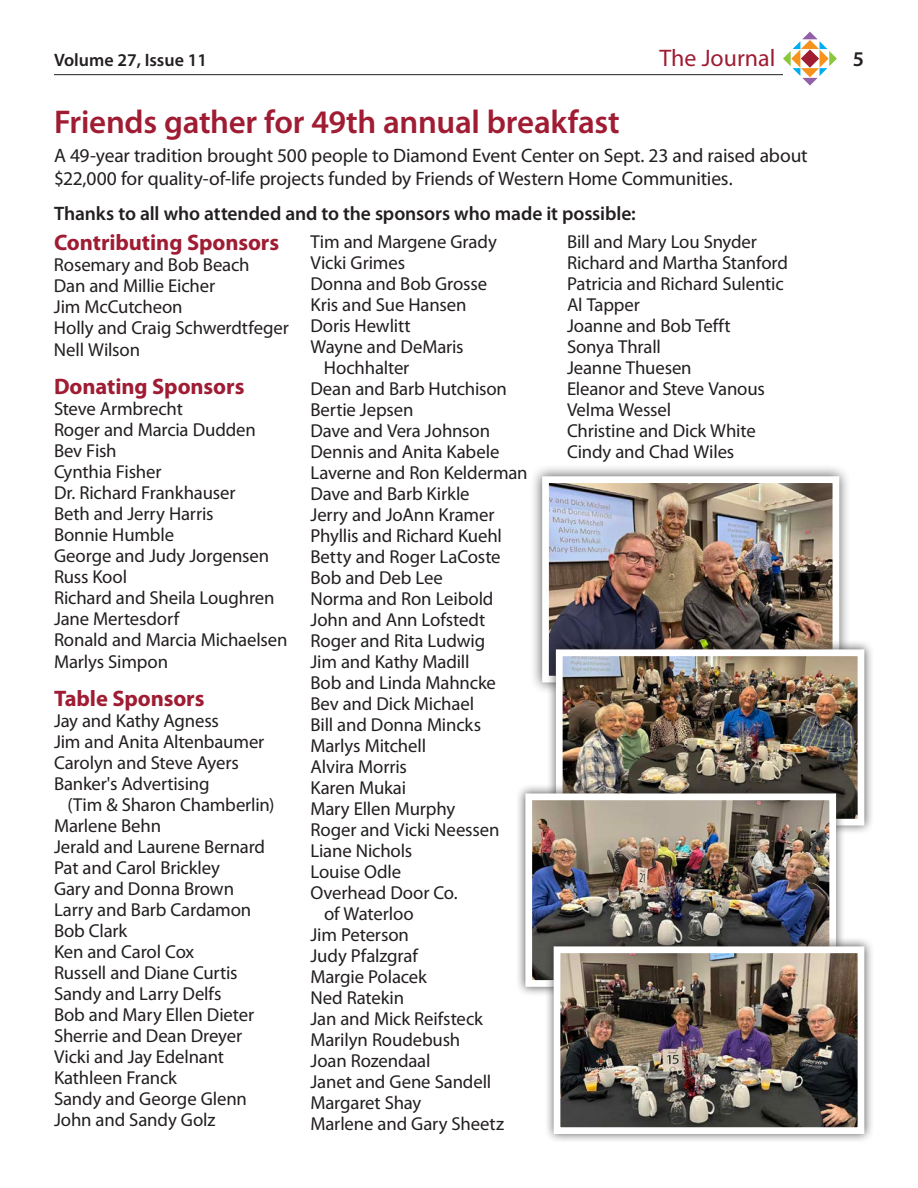
<style>
.page{position:relative;width:918px;height:1188px;background:#fff}
.page>*{position:absolute;margin:0;border:0;box-sizing:border-box;transform-origin:0 0}
.t1{font:600 33px "Myriad Pro";letter-spacing:-.01em;color:#9f1c33}
.t2{font:24px "Myriad Pro";color:#9f1c33}
.t3{font:700 22.5px "Myriad Pro";letter-spacing:-.005em;color:#9f1c33}
.t4{font:600 21px "Myriad Pro";color:#231f20}
.t5{font:19.5px/22.5px "Myriad Pro";letter-spacing:-.01em;color:#231f20}
.t6{font:600 19.5px "Myriad Pro";letter-spacing:-.005em;color:#231f20}
.t7{font:18.75px/21px "Myriad Pro";letter-spacing:-.005em;color:#231f20}
.t8{font:600 18px "Myriad Pro";color:#231f20}
</style>
<div class="page">
<svg style="left:783px;top:32px;width:54px;height:54px"></svg>
<hr style="left:54px;top:74px;width:729px;height:1px;background:#231f20">
<div style="left:530px;top:464px;width:321px;height:231px;background:#231f20;opacity:.75"></div>
<img style="left:550px;top:484px;width:281px;height:156px">
<div style="left:542px;top:476px;width:297px;height:207px;border:7px solid #fff"></div>
<div style="left:546px;top:640px;width:328px;height:195px;background:#231f20;opacity:.75"></div>
<img style="left:564px;top:657px;width:292px;height:161px">
<div style="left:556px;top:649px;width:308px;height:177px;border:7px solid #fff"></div>
<div style="left:516px;top:784px;width:329px;height:212px;background:#231f20;opacity:.75"></div>
<img style="left:533px;top:801px;width:295px;height:178px">
<div style="left:525px;top:793px;width:311px;height:194px;border:7px solid #fff"></div>
<div style="left:544px;top:937px;width:330px;height:206px;background:#231f20;opacity:.75"></div>
<img style="left:562px;top:954px;width:294px;height:172px">
<div style="left:554px;top:946px;width:310px;height:188px;border:7px solid #fff"></div>
<p class="t8" style="left:54px;top:49px;width:155px">Volume 27, Issue 11</p>
<p class="t2" style="left:660px;top:43px;width:117px">The Journal</p>
<p class="t4" style="left:853px;top:46px;width:13px">5</p>
<p class="t1" style="left:54px;top:101px;width:567px">Friends gather for 49th annual breakfast</p>
<p class="t5" style="left:54px;top:144px;width:755px">A 49-year tradition brought 500 people to Diamond Event Center on Sept. 23 and raised about $22,000 for quality-of-life projects funded by Friends of Western Home Communities.</p>
<p class="t6" style="left:54px;top:201px;width:583px">Thanks to all who attended and to the sponsors who made it possible:</p>
<p class="t3" style="left:54px;top:227px;width:227px">Contributing Sponsors</p>
<p class="t7" style="left:54px;top:254px;width:197px">Rosemary and Bob Beach</p>
<p class="t7" style="left:54px;top:275px;width:163px">Dan and Millie Eicher</p>
<p class="t7" style="left:54px;top:296px;width:130px">Jim McCutcheon</p>
<p class="t7" style="left:54px;top:317px;width:236px">Holly and Craig Schwerdtfeger</p>
<p class="t7" style="left:54px;top:339px;width:88px">Nell Wilson</p>
<p class="t3" style="left:54px;top:371px;width:192px">Donating Sponsors</p>
<p class="t7" style="left:54px;top:398px;width:130px">Steve Armbrecht</p>
<p class="t7" style="left:54px;top:419px;width:203px">Roger and Marcia Dudden</p>
<p class="t7" style="left:54px;top:440px;width:64px">Bev Fish</p>
<p class="t7" style="left:54px;top:461px;width:109px">Cynthia Fisher</p>
<p class="t7" style="left:54px;top:482px;width:183px">Dr. Richard Frankhauser</p>
<p class="t7" style="left:54px;top:503px;width:161px">Beth and Jerry Harris</p>
<p class="t7" style="left:54px;top:524px;width:122px">Bonnie Humble</p>
<p class="t7" style="left:54px;top:545px;width:217px">George and Judy Jorgensen</p>
<p class="t7" style="left:54px;top:566px;width:75px">Russ Kool</p>
<p class="t7" style="left:54px;top:587px;width:222px">Richard and Sheila Loughren</p>
<p class="t7" style="left:54px;top:608px;width:127px">Jane Mertesdorf</p>
<p class="t7" style="left:54px;top:629px;width:235px">Ronald and Marcia Michaelsen</p>
<p class="t7" style="left:54px;top:651px;width:116px">Marlys Simpon</p>
<p class="t3" style="left:54px;top:683px;width:152px">Table Sponsors</p>
<p class="t7" style="left:54px;top:710px;width:167px">Jay and Kathy Agness</p>
<p class="t7" style="left:54px;top:731px;width:212px">Jim and Anita Altenbaumer</p>
<p class="t7" style="left:54px;top:752px;width:186px">Carolyn and Steve Ayers</p>
<p class="t7" style="left:68px;top:773px;width:209px;text-indent:-14px">Banker's Advertising<br>(Tim &amp; Sharon Chamberlin)</p>
<p class="t7" style="left:54px;top:815px;width:109px">Marlene Behn</p>
<p class="t7" style="left:54px;top:836px;width:213px">Jerald and Laurene Bernard</p>
<p class="t7" style="left:54px;top:857px;width:167px">Pat and Carol Brickley</p>
<p class="t7" style="left:54px;top:878px;width:182px">Gary and Donna Brown</p>
<p class="t7" style="left:54px;top:899px;width:199px">Larry and Barb Cardamon</p>
<p class="t7" style="left:54px;top:920px;width:75px">Bob Clark</p>
<p class="t7" style="left:54px;top:941px;width:142px">Ken and Carol Cox</p>
<p class="t7" style="left:54px;top:962px;width:185px">Russell and Diane Curtis</p>
<p class="t7" style="left:54px;top:983px;width:169px">Sandy and Larry Delfs</p>
<p class="t7" style="left:54px;top:1004px;width:202px">Bob and Mary Ellen Dieter</p>
<p class="t7" style="left:54px;top:1025px;width:190px">Sherrie and Dean Dreyer</p>
<p class="t7" style="left:54px;top:1046px;width:172px">Vicki and Jay Edelnant</p>
<p class="t7" style="left:54px;top:1067px;width:125px">Kathleen Franck</p>
<p class="t7" style="left:54px;top:1088px;width:195px">Sandy and George Glenn</p>
<p class="t7" style="left:54px;top:1109px;width:163px">John and Sandy Golz</p>
<p class="t7" style="left:310px;top:231px;width:188px">Tim and Margene Grady</p>
<p class="t7" style="left:310px;top:252px;width:96px">Vicki Grimes</p>
<p class="t7" style="left:310px;top:273px;width:178px">Donna and Bob Grosse</p>
<p class="t7" style="left:310px;top:294px;width:157px">Kris and Sue Hansen</p>
<p class="t7" style="left:310px;top:315px;width:102px">Doris Hewlitt</p>
<p class="t7" style="left:324px;top:336px;width:141px;text-indent:-13px">Wayne and DeMaris<br>Hochhalter</p>
<p class="t7" style="left:310px;top:378px;width:198px">Dean and Barb Hutchison</p>
<p class="t7" style="left:310px;top:399px;width:105px">Bertie Jepsen</p>
<p class="t7" style="left:310px;top:420px;width:181px">Dave and Vera Johnson</p>
<p class="t7" style="left:310px;top:441px;width:190px">Dennis and Anita Kabele</p>
<p class="t7" style="left:310px;top:462px;width:219px">Laverne and Ron Kelderman</p>
<p class="t7" style="left:310px;top:483px;width:161px">Dave and Barb Kirkle</p>
<p class="t7" style="left:310px;top:504px;width:186px">Jerry and JoAnn Kramer</p>
<p class="t7" style="left:310px;top:525px;width:193px">Phyllis and Richard Kuehl</p>
<p class="t7" style="left:310px;top:546px;width:192px">Betty and Roger LaCoste</p>
<p class="t7" style="left:310px;top:567px;width:134px">Bob and Deb Lee</p>
<p class="t7" style="left:310px;top:588px;width:185px">Norma and Ron Leibold</p>
<p class="t7" style="left:310px;top:609px;width:176px">John and Ann Lofstedt</p>
<p class="t7" style="left:310px;top:630px;width:176px">Roger and Rita Ludwig</p>
<p class="t7" style="left:310px;top:651px;width:160px">Jim and Kathy Madill</p>
<p class="t7" style="left:310px;top:672px;width:187px">Bob and Linda Mahncke</p>
<p class="t7" style="left:310px;top:693px;width:165px">Bev and Dick Michael</p>
<p class="t7" style="left:310px;top:714px;width:172px">Bill and Donna Mincks</p>
<p class="t7" style="left:310px;top:735px;width:117px">Marlys Mitchell</p>
<p class="t7" style="left:310px;top:756px;width:98px">Alvira Morris</p>
<p class="t7" style="left:310px;top:777px;width:97px">Karen Mukai</p>
<p class="t7" style="left:310px;top:798px;width:146px">Mary Ellen Murphy</p>
<p class="t7" style="left:310px;top:819px;width:190px">Roger and Vicki Neessen</p>
<p class="t7" style="left:310px;top:840px;width:103px">Liane Nichols</p>
<p class="t7" style="left:310px;top:861px;width:92px">Louise Odle</p>
<p class="t7" style="left:324px;top:882px;width:135px;text-indent:-14px">Overhead Door Co. of Waterloo</p>
<p class="t7" style="left:310px;top:924px;width:100px">Jim Peterson</p>
<p class="t7" style="left:310px;top:945px;width:109px">Judy Pfalzgraf</p>
<p class="t7" style="left:310px;top:966px;width:118px">Margie Polacek</p>
<p class="t7" style="left:310px;top:987px;width:95px">Ned Ratekin</p>
<p class="t7" style="left:310px;top:1008px;width:174px">Jan and Mick Reifsteck</p>
<p class="t7" style="left:310px;top:1029px;width:151px">Marilyn Roudebush</p>
<p class="t7" style="left:310px;top:1050px;width:122px">Joan Rozendaal</p>
<p class="t7" style="left:310px;top:1071px;width:182px">Janet and Gene Sandell</p>
<p class="t7" style="left:310px;top:1092px;width:112px">Margaret Shay</p>
<p class="t7" style="left:310px;top:1113px;width:195px">Marlene and Gary Sheetz</p>
<p class="t7" style="left:567px;top:231px;width:192px">Bill and Mary Lou Snyder</p>
<p class="t7" style="left:567px;top:252px;width:223px">Richard and Martha Stanford</p>
<p class="t7" style="left:567px;top:273px;width:218px">Patricia and Richard Sulentic</p>
<p class="t7" style="left:567px;top:294px;width:75px">Al Tapper</p>
<p class="t7" style="left:567px;top:315px;width:165px">Joanne and Bob Tefft</p>
<p class="t7" style="left:567px;top:336px;width:96px">Sonya Thrall</p>
<p class="t7" style="left:567px;top:357px;width:126px">Jeanne Thuesen</p>
<p class="t7" style="left:567px;top:378px;width:199px">Eleanor and Steve Vanous</p>
<p class="t7" style="left:567px;top:399px;width:106px">Velma Wessel</p>
<p class="t7" style="left:567px;top:420px;width:190px">Christine and Dick White</p>
<p class="t7" style="left:567px;top:441px;width:169px">Cindy and Chad Wiles</p>
</div>
